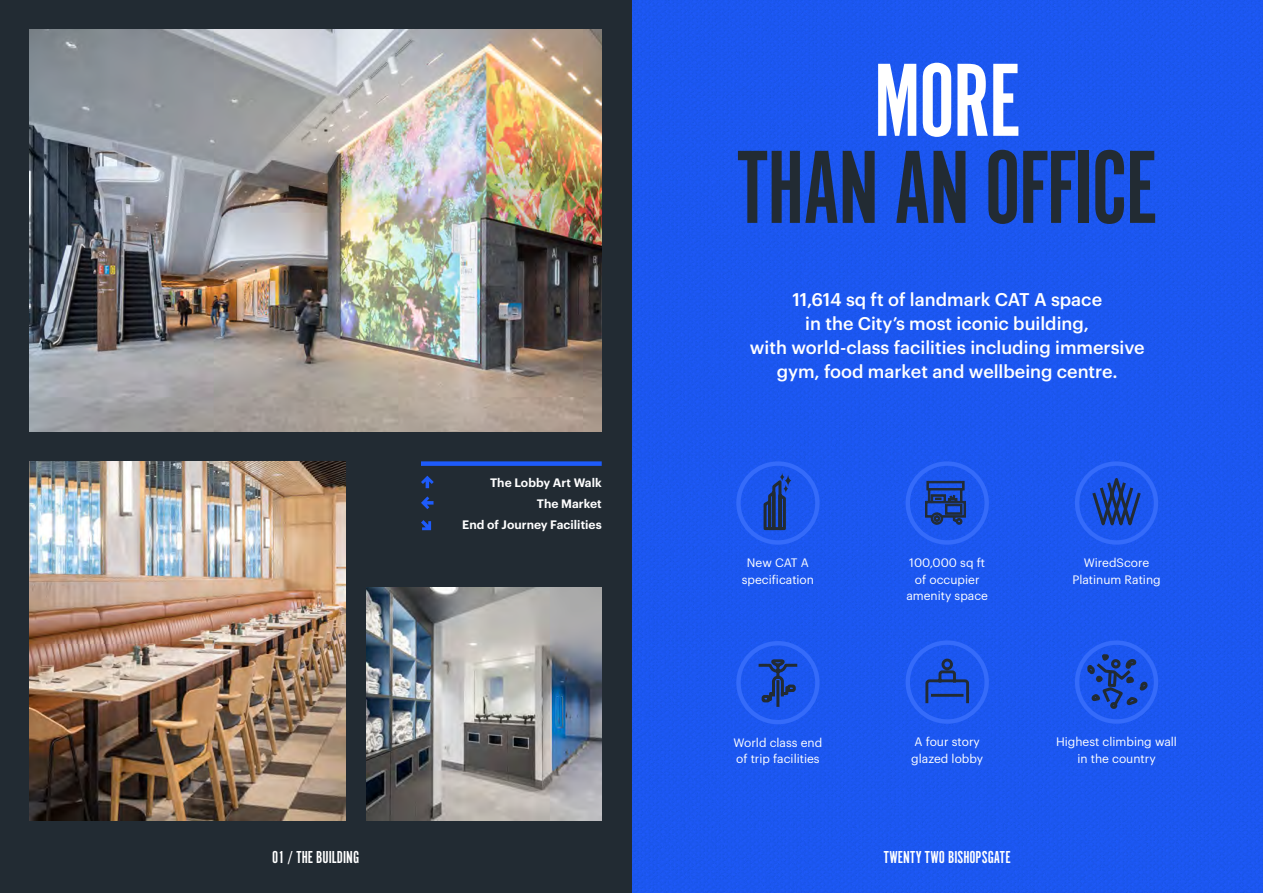
<style>
.page{position:relative;width:1263px;height:893px;background:#1b56f0}
.page>*{position:absolute;margin:0;border:0;box-sizing:border-box;transform-origin:0 0}
.t1{font:108px "Alternate Got No 1 D";letter-spacing:-.02em;color:#222b33}
.t2{font:108px "Alternate Got No 1 D";color:#fff}
.t3{font:500 18px/24px "Graphik";color:#fff;text-align:center}
.t4{font:18px "Alternate Got No 1 D";color:#fff}
.t5{font:12px/16.5px "Graphik";color:#fff;text-align:center}
.t6{font:600 12px/21px "Graphik";color:#fff;text-align:right}
</style>
<div class="page">
<div style="left:0;top:0;width:631px;height:893px;background:#222b33"></div>
<div style="left:1075px;top:461px;width:83px;height:84px;border:4px solid #356bfa;border-radius:50%"></div>
<svg style="left:1090px;top:469px;width:52px;height:65px"></svg>
<div style="left:905px;top:461px;width:84px;height:84px;border:4px solid #356bfa;border-radius:50%"></div>
<div style="left:736px;top:461px;width:83px;height:84px;border:4px solid #356bfa;border-radius:50%"></div>
<svg style="left:763px;top:473px;width:28px;height:58px"></svg>
<div style="left:1075px;top:640px;width:83px;height:84px;border:4px solid #356bfa;border-radius:50%"></div>
<div style="left:905px;top:640px;width:84px;height:84px;border:4px solid #356bfa;border-radius:50%"></div>
<img style="left:30px;top:30px;width:572px;height:402px">
<img style="left:367px;top:588px;width:235px;height:233px">
<img style="left:30px;top:461px;width:315px;height:360px">
<div style="left:421px;top:461px;width:181px;height:5px;background:#1e5bfa"></div>
<svg style="left:421px;top:476px;width:13px;height:12px"></svg>
<svg style="left:421px;top:496px;width:12px;height:13px"></svg>
<svg style="left:421px;top:520px;width:10px;height:10px"></svg>
<svg style="left:925px;top:657px;width:45px;height:47px"></svg>
<svg style="left:925px;top:481px;width:41px;height:44px"></svg>
<div style="left:736px;top:641px;width:83px;height:83px;border:4px solid #356bfa;border-radius:50%"></div>
<svg style="left:758px;top:659px;width:40px;height:48px"></svg>
<svg style="left:1085px;top:652px;width:65px;height:59px"></svg>
<h1 class="t2" style="left:874px;top:43px;width:148px">MORE</h1>
<h1 class="t1" style="left:737px;top:130px;width:422px">THAN AN OFFICE</h1>
<p class="t6" style="left:462px;top:471px;width:141px">The Lobby Art Walk<br>The Market<br>End of Journey Facilities</p>
<h2 class="t3" style="left:750px;top:286px;width:396px">11,614 sq ft of landmark CAT A space<br>in the City’s most iconic building,<br>with world-class facilities including immersive gym, food market and wellbeing centre.</h2>
<p class="t5" style="left:742px;top:554px;width:74px">New CAT A specification</p>
<p class="t5" style="left:906px;top:554px;width:83px">100,000 sq ft of occupier amenity space</p>
<p class="t5" style="left:1072px;top:554px;width:90px">WiredScore<br>Platinum Rating</p>
<p class="t5" style="left:733px;top:733px;width:90px;text-align:left">World class end of trip facilities</p>
<p class="t5" style="left:911px;top:733px;width:73px;text-align:left">A four story glazed lobby</p>
<p class="t5" style="left:1056px;top:733px;width:122px">Highest climbing wall in the country</p>
<h2 class="t4" style="left:272px;top:848px;width:88px">01 / THE BUILDING</h2>
<h2 class="t4" style="left:884px;top:848px;width:128px">TWENTY TWO BISHOPSGATE</h2>
</div>
